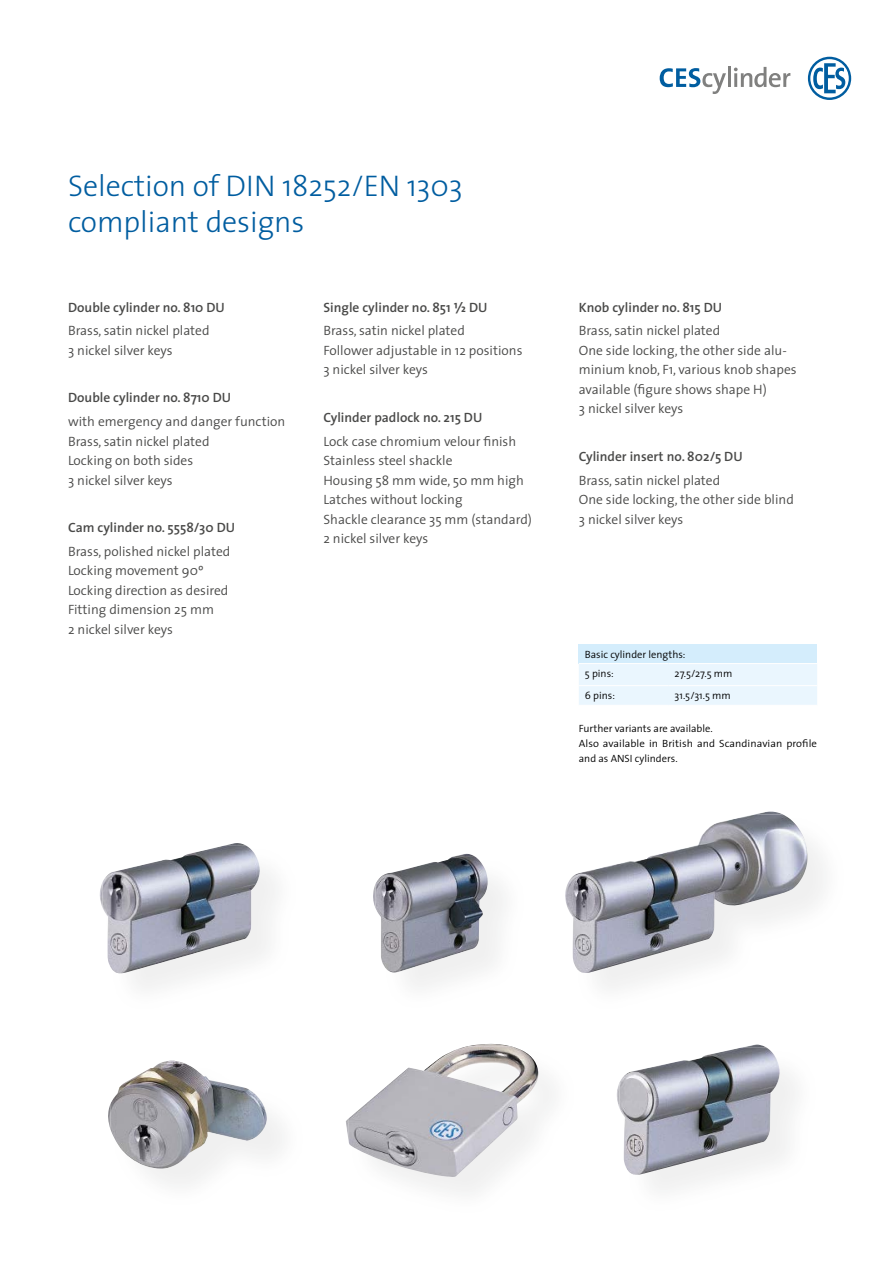
<style>
.page{position:relative;width:881px;height:1263px;background:#fff}
.page>*{position:absolute;margin:0;border:0;box-sizing:border-box;transform-origin:0 0}
.t1{font:300 30px/36px "The Sans";letter-spacing:-.005em;color:#005da0}
.t2{font:300 13.5px/19.5px "The Sans";color:#494948}
.t3{font:600 13.5px "The Sans";color:#494948}
.t4{font:300 10.5px/15px "The Sans";color:#000}
.s1{font-weight:600}
.s2{font-family:"The Sans Semi Bold Expert";font-weight:400}
</style>
<div class="page">
<svg style="left:659px;top:68px;width:66px;height:26px"></svg>
<hr style="left:727px;top:67px;width:3px;height:20px;background:#80807f">
<svg style="left:733px;top:67px;width:57px;height:20px"></svg>
<svg style="left:807px;top:57px;width:43px;height:43px"></svg>
<img style="left:100px;top:843px;width:146px;height:61px">
<img style="left:102px;top:846px;width:158px;height:127px">
<img style="left:375px;top:857px;width:128px;height:130px">
<img style="left:373px;top:854px;width:102px;height:46px">
<img style="left:376px;top:857px;width:76px;height:24px">
<img style="left:567px;top:814px;width:256px;height:174px">
<img style="left:565px;top:811px;width:217px;height:84px">
<img style="left:572px;top:814px;width:182px;height:62px">
<img style="left:108px;top:1061px;width:75px;height:69px">
<img style="left:111px;top:1063px;width:156px;height:106px">
<img style="left:623px;top:1048px;width:172px;height:142px">
<img style="left:617px;top:1044px;width:149px;height:64px">
<img style="left:619px;top:1048px;width:121px;height:69px">
<img style="left:346px;top:1044px;width:163px;height:92px">
<img style="left:348px;top:1046px;width:190px;height:131px">
<div style="left:578px;top:644px;width:238px;height:19px;background:#d4edfc"></div>
<div style="left:579px;top:664px;width:237px;height:41px;background:#eaf6fe"></div>
<hr style="left:578px;top:685px;width:90px;height:1px;background:#fff">
<hr style="left:668px;top:685px;width:148px;height:1px;background:#fff">
<h1 class="t1" style="left:68px;top:167px;width:396px">Selection of DIN 18252/EN 1303 compliant designs</h1>
<p class="t3" style="left:68px;top:296px;width:158px">Double cylinder no. 810 DU</p>
<p class="t2" style="left:68px;top:321px;width:143px">Brass, satin nickel plated<br>3 nickel silver keys</p>
<p class="t3" style="left:68px;top:387px;width:164px">Double cylinder no. 8710 DU</p>
<p class="t2" style="left:68px;top:411px;width:218px">with emergency and danger function<br>Brass, satin nickel plated<br>Locking on both sides<br>3 nickel silver keys</p>
<p class="t3" style="left:68px;top:516px;width:168px">Cam cylinder no. 5558/30 DU</p>
<p class="t2" style="left:68px;top:541px;width:164px">Brass, polished nickel plated<br>Locking movement 90º<br>Locking direction as desired<br>Fitting dimension 25 mm<br>2 nickel silver keys</p>
<p class="t2" style="left:323px;top:295px;width:165px;line-height:23.7px"><span class="s1">Single cylinder no. 851</span> <span class="s2">V</span> <span class="s1">DU<br></span>Brass, satin nickel plated</p>
<p class="t2" style="left:323px;top:340px;width:200px">Follower adjustable in 12 positions<br>3 nickel silver keys</p>
<p class="t3" style="left:323px;top:406px;width:160px">Cylinder padlock no. 215 DU</p>
<p class="t2" style="left:323px;top:431px;width:210px">Lock case chromium velour finish<br>Stainless steel shackle<br>Housing 58 mm wide, 50 mm high<br>Latches without locking<br>Shackle clearance 35 mm (standard)<br>2 nickel silver keys</p>
<p class="t3" style="left:578px;top:296px;width:145px">Knob cylinder no. 815 DU</p>
<p class="t2" style="left:578px;top:321px;width:219px">Brass, satin nickel plated<br>One side locking, the other side alu&shy;minium knob, F1, various knob shapes available (figure shows shape H)<br>3 nickel silver keys</p>
<p class="t3" style="left:578px;top:445px;width:165px">Cylinder insert no. 802/5 DU</p>
<p class="t2" style="left:578px;top:470px;width:216px">Brass, satin nickel plated<br>One side locking, the other side blind<br>3 nickel silver keys</p>
<p class="t4" style="left:584px;top:644px;width:102px;line-height:19.6px">Basic cylinder lengths:<br>5 pins:</p>
<p class="t4" style="left:674px;top:666px;width:59px">27.5/27.5 mm</p>
<p class="t4" style="left:584px;top:688px;width:32px">6 pins:</p>
<p class="t4" style="left:674px;top:688px;width:58px">31.5/31.5 mm</p>
<p class="t4" style="left:578px;top:720px;width:239px">Further variants are available.<br>Also available in British and Scandinavian profile and as ANSI cylinders.</p>
</div>
